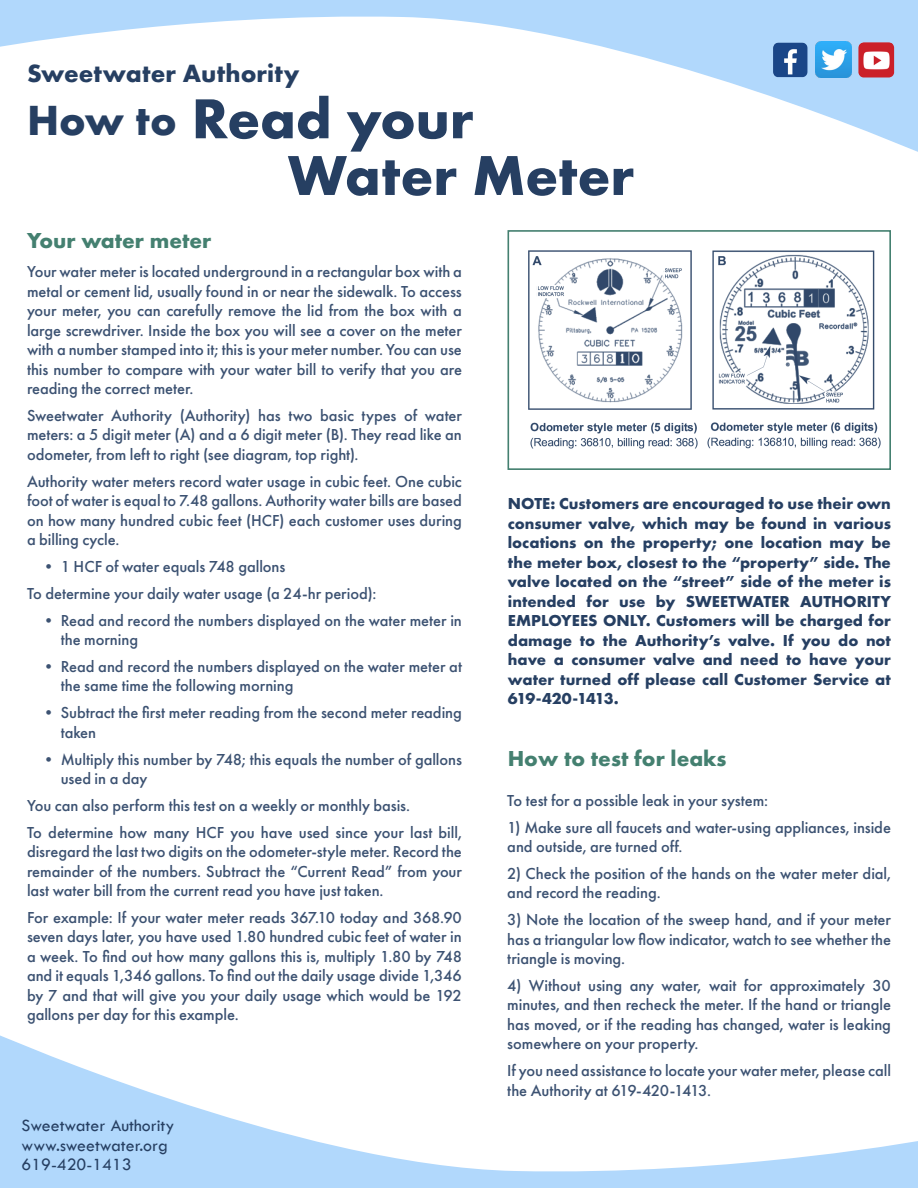
<style>
.page{position:relative;width:918px;height:1188px;background:#fff}
.page>*{position:absolute;margin:0;border:0;box-sizing:border-box;transform-origin:0 0}
.t1{font:700 58.35px "Futura PT";color:#263f62}
.t2{font:700 25.95px "Futura PT";letter-spacing:.005em;color:#263f62}
.t3{font:700 22.5px "Futura PT";color:#448070}
.t4{font:17.85px "Tw Cen";color:#263f62}
.t5{font:500 16.5px/19.5px "Futura PT";letter-spacing:-.005em;color:#3c5272;text-align:justify}
.t6{font:700 16.5px/19.5px "Futura PT";color:#263f62;text-align:justify}
.s1{font-size:43.8px}
</style>
<div class="page">
<svg style="left:0;top:1035px;width:918px;height:153px"></svg>
<svg style="left:0;top:0;width:918px;height:152px"></svg>
<img style="left:528px;top:250px;width:353px;height:199px">
<div style="left:507px;top:230px;width:384px;height:240px;border:2px solid #448070"></div>
<img style="left:815px;top:42px;width:36px;height:36px">
<img style="left:773px;top:43px;width:34px;height:34px">
<img style="left:858px;top:42px;width:36px;height:35px">
<p class="t2" style="left:27px;top:57px;width:274px">Sweetwater Authority</p>
<p class="t1" style="left:27px;top:81px;width:448px"><span class="s1">How to</span> Read your</p>
<p class="t1" style="left:288px;top:138px;width:348px">Water Meter</p>
<p class="t3" style="left:27px;top:226px;width:186px">Your water meter</p>
<p class="t5" style="left:27px;top:262px;width:437px">Your water meter is located underground in a rectangular box with a metal or cement lid, usually found in or near the sidewalk. To access your meter, you can carefully remove the lid from the box with a large screwdriver. Inside the box you will see a cover on the meter with a number stamped into it; this is your meter number. You can use this number to compare with your water bill to verify that you are reading the correct meter.</p>
<p class="t5" style="left:27px;top:406px;width:437px">Sweetwater Authority (Authority) has two basic types of water meters: a 5 digit meter (A) and a 6 digit meter (B). They read like an odometer, from left to right (see diagram, top right).</p>
<p class="t5" style="left:27px;top:472px;width:436px">Authority water meters record water usage in cubic feet. One cubic foot of water is equal to 7.48 gallons. Authority water bills are based on how many hundred cubic feet (HCF) each customer uses during a billing cycle.</p>
<p class="t5" style="left:40px;top:557px;width:246px">• 1 HCF of water equals 748 gallons</p>
<p class="t5" style="left:27px;top:584px;width:351px">To determine your daily water usage (a 24-hr period):</p>
<p class="t5" style="left:61px;top:610px;width:403px;text-indent:-20px">• Read and record the numbers displayed on the water meter in the morning</p>
<p class="t5" style="left:61px;top:657px;width:403px;text-indent:-20px">• Read and record the numbers displayed on the water meter at the same time the following morning</p>
<p class="t5" style="left:61px;top:703px;width:403px;text-indent:-20px">• Subtract the first meter reading from the second meter reading taken</p>
<p class="t5" style="left:61px;top:749px;width:403px;text-indent:-20px">• Multiply this number by 748; this equals the number of gallons used in a day</p>
<p class="t5" style="left:27px;top:796px;width:385px">You can also perform this test on a weekly or monthly basis.</p>
<p class="t5" style="left:27px;top:822px;width:437px">To determine how many HCF you have used since your last bill, disregard the last two digits on the odometer-style meter. Record the remainder of the numbers. Subtract the “Current Read” from your last water bill from the current read you have just taken.</p>
<p class="t5" style="left:27px;top:908px;width:437px">For example: If your water meter reads 367.10 today and 368.90 seven days later, you have used 1.80 hundred cubic feet of water in a week. To find out how many gallons this is, multiply 1.80 by 748 and it equals 1,346 gallons. To find out the daily usage divide 1,346 by 7 and that will give you your daily usage which would be 192 gallons per day for this example.</p>
<p class="t4" style="left:22px;top:1115px;width:154px">Sweetwater Authority</p>
<p class="t4" style="left:22px;top:1135px;width:148px">www.sweetwater.org</p>
<p class="t4" style="left:22px;top:1154px;width:112px">619-420-1413</p>
<p class="t6" style="left:508px;top:494px;width:385px">NOTE: Customers are encouraged to use their own consumer valve, which may be found in various locations on the property; one location may be the meter box, closest to the “property” side. The valve located on the “street” side of the meter is intended for use by SWEETWATER AUTHORITY EMPLOYEES ONLY. Customers will be charged for damage to the Authority’s valve. If you do not have a consumer valve and need to have your water turned off please call Customer Service at 619-420-1413.</p>
<p class="t3" style="left:508px;top:744px;width:220px">How to test for leaks</p>
<p class="t5" style="left:507px;top:791px;width:262px">To test for a possible leak in your system:</p>
<p class="t5" style="left:507px;top:817px;width:385px">1) Make sure all faucets and water-using appliances, inside and outside, are turned off.</p>
<p class="t5" style="left:507px;top:864px;width:385px">2) Check the position of the hands on the water meter dial, and record the reading.</p>
<p class="t5" style="left:507px;top:910px;width:385px">3) Note the location of the sweep hand, and if your meter has a triangular low flow indicator, watch to see whether the triangle is moving.</p>
<p class="t5" style="left:507px;top:976px;width:385px">4) Without using any water, wait for approximately 30 minutes, and then recheck the meter. If the hand or triangle has moved, or if the reading has changed, water is leaking somewhere on your property.</p>
<p class="t5" style="left:507px;top:1061px;width:385px">If you need assistance to locate your water meter, please call the Authority at 619-420-1413.</p>
</div>
